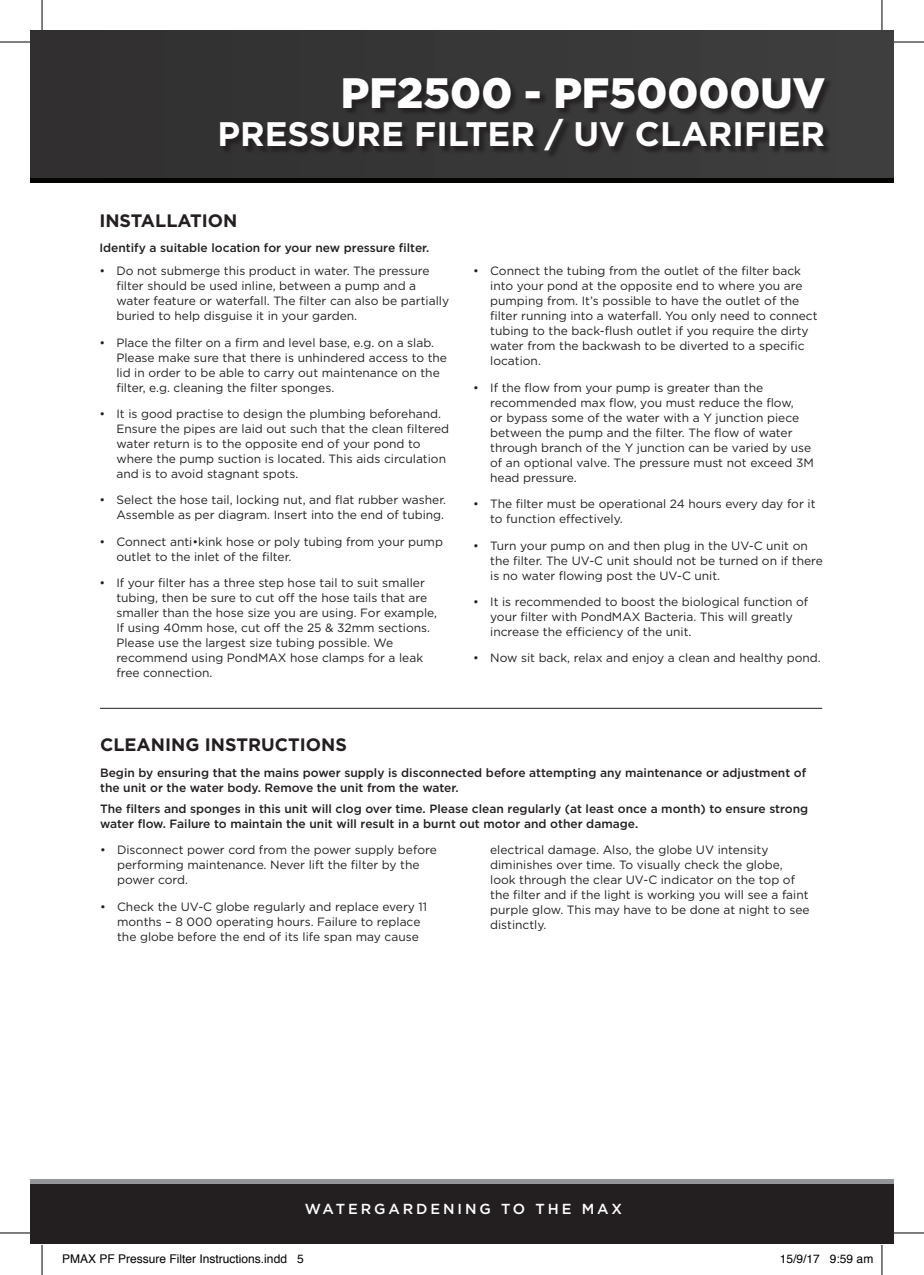
<style>
.page{position:relative;width:924px;height:1275px;background:#fff}
.page>*{position:absolute;margin:0;border:0;box-sizing:border-box;transform-origin:0 0}
.t1{font:900 42.6px "Gotham HTF";color:#fff}
.t2{font:700 34px "Gotham";color:#fff}
.t3{font:700 18px "Gotham";color:#231f20}
.t4{font:500 14.6px "Gotham";letter-spacing:.2em;color:#fff}
.t5{font:12px/15px "Gotham";color:#231f20}
.t6{font:500 12px/15px "Gotham";color:#231f20}
.t7{font:12px "Helvetica";color:#000}
</style>
<div class="page">
<div style="left:31px;top:1183px;width:861px;height:61px;background:#231f20"></div>
<hr style="left:31px;top:1179px;width:861px;height:4px;background:#939598">
<div style="left:31px;top:31px;width:861px;height:147px;background:#363536"></div>
<hr style="left:31px;top:178px;width:861px;height:4px;background:#040503">
<div style="left:221px;top:77px;width:611px;height:81px;background:#231f20;opacity:.85"></div>
<hr style="left:100px;top:708px;width:721px;height:1px;background:#231f20">
<hr style="left:0;top:42px;width:30px;height:1px;background:#000">
<hr style="left:893px;top:42px;width:30px;height:1px;background:#000">
<hr style="left:0;top:1232px;width:30px;height:1px;background:#000">
<hr style="left:893px;top:1232px;width:30px;height:1px;background:#000">
<hr style="left:42px;top:0;width:1px;height:30px;background:#000">
<hr style="left:42px;top:1245px;width:1px;height:30px;background:#000">
<hr style="left:881px;top:0;width:1px;height:30px;background:#000">
<hr style="left:881px;top:1245px;width:1px;height:30px;background:#000">
<h1 class="t1" style="left:340px;top:68px;width:485px">PF2500 - PF50000UV</h1>
<h2 class="t2" style="left:217px;top:111px;width:609px">PRESSURE FILTER / UV CLARIFIER</h2>
<h3 class="t3" style="left:99px;top:208px;width:139px">INSTALLATION</h3>
<p class="t6" style="left:99px;top:240px;width:331px">Identify a suitable location for your new pressure filter.</p>
<p class="t5" style="left:116px;top:263px;width:334px;text-indent:-17px">• Do not submerge this product in water. The pressure filter should be used inline, between a pump and a water feature or waterfall. The filter can also be partially buried to help disguise it in your garden.</p>
<p class="t5" style="left:116px;top:335px;width:332px;text-indent:-17px">• Place the filter on a firm and level base, e.g. on a slab.<br>Please make sure that there is unhindered access to the lid in order to be able to carry out maintenance on the filter, e.g. cleaning the filter sponges.</p>
<p class="t5" style="left:116px;top:406px;width:334px;text-indent:-17px">• It is good practise to design the plumbing beforehand.<br>Ensure the pipes are laid out such that the clean filtered water return is to the opposite end of your pond to where the pump suction is located. This aids circulation and is to avoid stagnant spots.</p>
<p class="t5" style="left:99px;top:492px;width:348px;text-align:right">• Select the hose tail, locking nut, and flat rubber washer.<br>Assemble as per diagram. Insert into the end of tubing.</p>
<p class="t5" style="left:116px;top:534px;width:328px;text-indent:-17px">• Connect anti•kink hose or poly tubing from your pump outlet to the inlet of the filter.</p>
<p class="t5" style="left:116px;top:575px;width:322px;text-indent:-17px">• If your filter has a three step hose tail to suit smaller tubing, then be sure to cut off the hose tails that are smaller than the hose size you are using. For example, If using 40mm hose, cut off the 25 &amp; 32mm sections.<br>Please use the largest size tubing possible. We recommend using PondMAX hose clamps for a leak free connection.</p>
<p class="t5" style="left:490px;top:263px;width:329px;text-indent:-17px">• Connect the tubing from the outlet of the filter back into your pond at the opposite end to where you are pumping from. It’s possible to have the outlet of the filter running into a waterfall. You only need to connect tubing to the back-flush outlet if you require the dirty water from the backwash to be diverted to a specific location.</p>
<p class="t5" style="left:490px;top:380px;width:325px;text-indent:-17px">• If the flow from your pump is greater than the recommended max flow, you must reduce the flow,<br>or bypass some of the water with a Y junction piece between the pump and the filter. The flow of water through branch of the Y junction can be varied by use of an optional valve. The pressure must not exceed 3M head pressure.</p>
<p class="t5" style="left:490px;top:496px;width:327px;text-indent:-17px">• The filter must be operational 24 hours every day for it to function effectively.</p>
<p class="t5" style="left:490px;top:537px;width:334px;text-indent:-17px">• Turn your pump on and then plug in the UV-C unit on the filter. The UV-C unit should not be turned on if there is no water flowing post the UV-C unit.</p>
<p class="t5" style="left:490px;top:594px;width:319px;text-indent:-17px">• It is recommended to boost the biological function of your filter with PondMAX Bacteria. This will greatly increase the efficiency of the unit.</p>
<p class="t5" style="left:473px;top:650px;width:349px">• Now sit back, relax and enjoy a clean and healthy pond.</p>
<h3 class="t3" style="left:100px;top:733px;width:248px">CLEANING INSTRUCTIONS</h3>
<p class="t6" style="left:100px;top:765px;width:707px">Begin by ensuring that the mains power supply is disconnected before attempting any maintenance or adjustment of the unit or the water body. Remove the unit from the water.</p>
<p class="t6" style="left:100px;top:801px;width:709px">The filters and sponges in this unit will clog over time. Please clean regularly (at least once a month) to ensure strong water flow. Failure to maintain the unit will result in a burnt out motor and other damage.</p>
<p class="t5" style="left:117px;top:842px;width:321px;text-indent:-17px">• Disconnect power cord from the power supply before performing maintenance. Never lift the filter by the power cord.</p>
<p class="t5" style="left:117px;top:898px;width:311px;text-indent:-17px">• Check the UV-C globe regularly and replace every 11 months – 8 000 operating hours. Failure to replace the globe before the end of its life span may cause</p>
<p class="t5" style="left:490px;top:842px;width:321px">electrical damage. Also, the globe UV intensity diminishes over time. To visually check the globe, look through the clear UV-C indicator on the top of the filter and if the light is working you will see a faint purple glow. This may have to be done at night to see distinctly.</p>
<p class="t4" style="left:305px;top:1199px;width:318px">WATERGARDENING TO THE MAX</p>
<p class="t7" style="left:62px;top:1249px;width:243px">PMAX PF Pressure Filter Instructions.indd 5</p>
<p class="t7" style="left:779px;top:1249px;width:95px">15/9/17 9:59 am</p>
</div>
